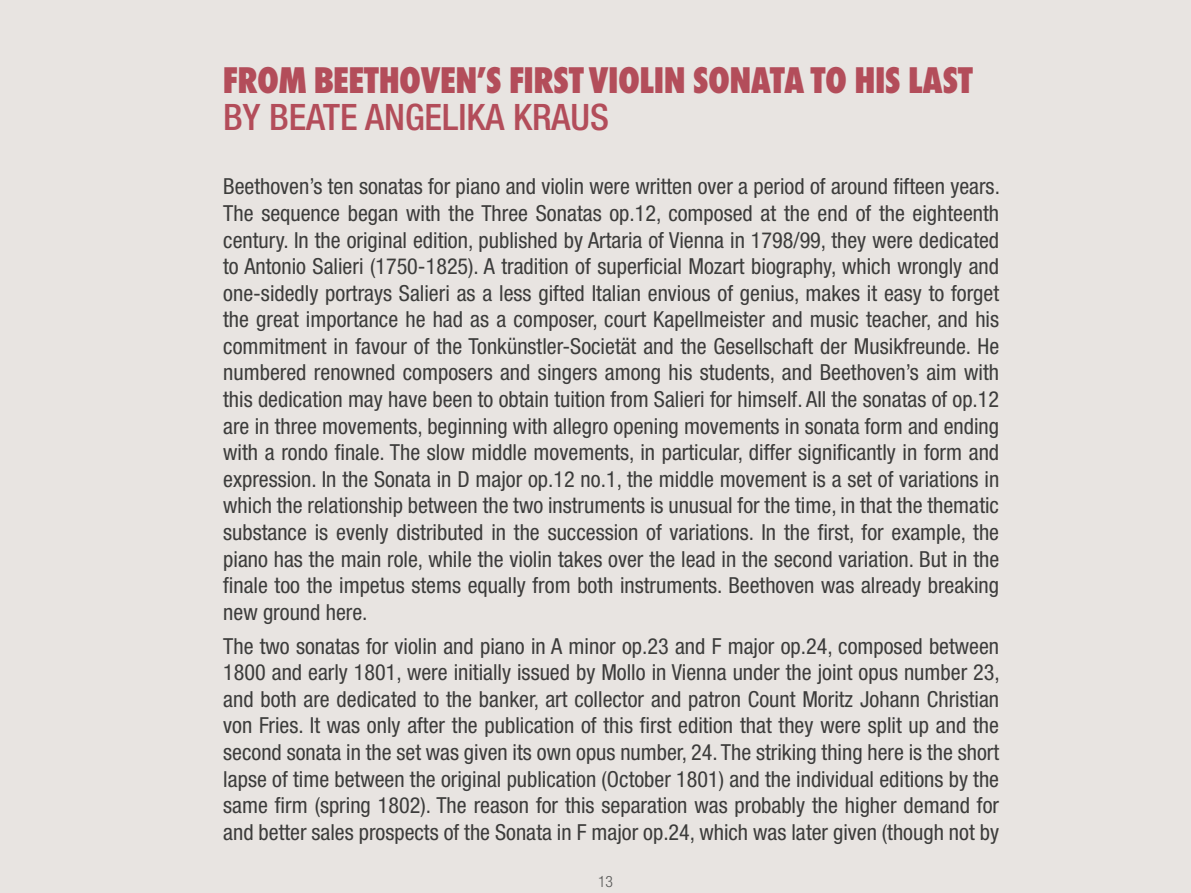
<style>
.page{position:relative;width:1191px;height:893px;background:#e8e4e1}
.page>*{position:absolute;margin:0;border:0;box-sizing:border-box;transform-origin:0 0}
.t1{font:800 condensed 36.45px "Futura Serie BQ";color:#b34d5a}
.t2{font:500 condensed 36.45px "Helvetica Neue";color:#b34d5a}
.t3{font:condensed 22.2px/26.5px "Helvetica Neue";color:#3c3c3b;text-align:justify}
.t4{font:300 condensed 14.85px "Helvetica Neue";color:#000}
.s1{font-size:15.6px;color:#575756}
</style>
<div class="page">
<h1 class="t1" style="left:223px;top:59px;width:751px">FROM BEETHOVEN’S FIRST VIOLIN SONATA TO HIS LAST</h1>
<h1 class="t2" style="left:223px;top:96px;width:387px">BY BEATE ANGELIKA KRAUS</h1>
<p class="t3" style="left:223px;top:173px;width:778px">Beethoven’s ten sonatas for piano and violin were written over a period of around fifteen years.<br>The sequence began with the Three Sonatas op.12, composed at the end of the eighteenth century. In the original edition, published by Artaria of Vienna in 1798/99, they were dedicated to Antonio Salieri (1750-1825). A tradition of superficial Mozart biography, which wrongly and one-sidedly portrays Salieri as a less gifted Italian envious of genius, makes it easy to forget the great importance he had as a composer, court Kapellmeister and music teacher, and his commitment in favour of the Tonkünstler-Societät and the Gesellschaft der Musikfreunde. He numbered renowned composers and singers among his students, and Beethoven’s aim with this dedication may have been to obtain tuition from Salieri for himself. All the sonatas of op.12 are in three movements, beginning with allegro opening movements in sonata form and ending with a rondo finale. The slow middle movements, in particular, differ significantly in form and expression. In the Sonata in D major op.12 no.1, the middle movement is a set of variations in which the relationship between the two instruments is unusual for the time, in that the thematic substance is evenly distributed in the succession of variations. In the first, for example, the piano has the main role, while the violin takes over the lead in the second variation. But in the finale too the impetus stems equally from both instruments. Beethoven was already breaking new ground here.</p>
<p class="t3" style="left:223px;top:632px;width:778px">The two sonatas for violin and piano in A minor op.23 and F major op.24, composed between 1800 and early 1801, were initially issued by Mollo in Vienna under the joint opus number 23, and both are dedicated to the banker, art collector and patron Count Moritz Johann Christian von Fries. It was only after the publication of this first edition that they were split up and the second sonata in the set was given its own opus number, 24. The striking thing here is the short lapse of time between the original publication (October 1801) and the individual editions by the same firm (spring 1802). The reason for this separation was probably the higher demand for and better sales prospects of the Sonata in F major op.24, which was later given (though not by</p>
<p class="t4" style="left:592px;top:867px;width:22px">12<span class="s1">13</span></p>
</div>
